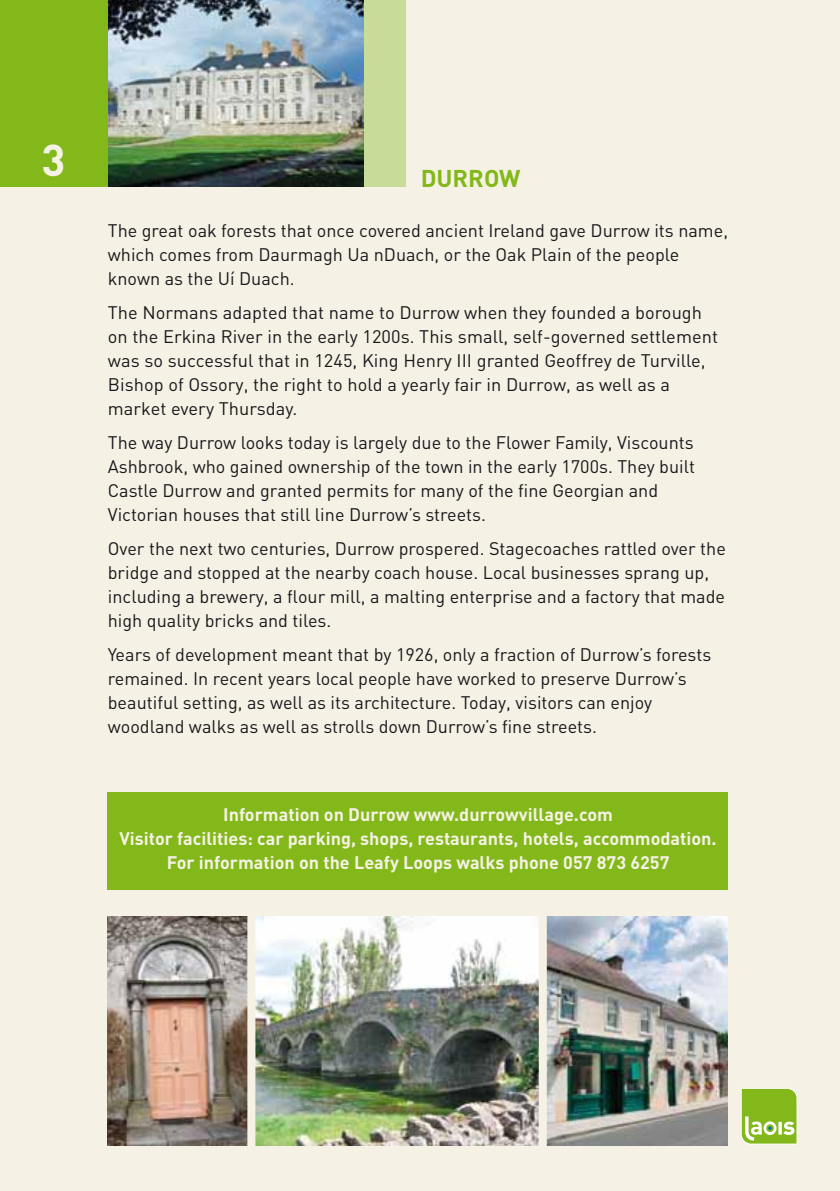
<style>
.page{position:relative;width:840px;height:1191px;background:#fff}
.page>*{position:absolute;margin:0;border:0;box-sizing:border-box;transform-origin:0 0}
.t1{font:700 44px "DIN";color:#f5f2e5}
.t2{font:700 24px "DIN";color:#83b81a}
.t3{font:18px/24px "DIN";color:#1a171c}
.t4{font:700 18px/24px "DIN";color:#f5f2e5;text-align:center}
</style>
<div class="page">
<div style="left:0;top:0;width:839px;height:1191px;background:#f5f2e5"></div>
<img style="left:255px;top:916px;width:283px;height:229px">
<img style="left:107px;top:916px;width:140px;height:229px">
<img style="left:546px;top:916px;width:181px;height:229px">
<div style="left:107px;top:792px;width:620px;height:98px;background:#83b81a"></div>
<div style="left:0;top:0;width:108px;height:187px;background:#83b81a"></div>
<img style="left:108px;top:0;width:256px;height:187px">
<div style="left:364px;top:0;width:41px;height:187px;background:#c8dc99"></div>
<svg style="left:741px;top:1088px;width:56px;height:56px;background:#99c445"></svg>
<h1 class="t1" style="left:42px;top:132px;width:25px">13</h1>
<h2 class="t2" style="left:420px;top:162px;width:18px">durrow</h2>
<p class="t3" style="left:108px;top:218px;width:621px">The great oak forests that once covered ancient Ireland gave Durrow its name, which comes from Daurmagh Ua nDuach, or the Oak Plain of the people known as the Uí Duach.</p>
<p class="t3" style="left:108px;top:300px;width:611px">The Normans adapted that name to Durrow when they founded a borough on the Erkina River in the early 1200s. This small, self-governed settlement was so successful that in 1245, King Henry III granted Geoffrey de Turville, Bishop of Ossory, the right to hold a yearly fair in Durrow, as well as a market every Thursday.</p>
<p class="t3" style="left:108px;top:430px;width:588px">The way Durrow looks today is largely due to the Flower Family, Viscounts Ashbrook, who gained ownership of the town in the early 1700s. They built Castle Durrow and granted permits for many of the fine Georgian and Victorian houses that still line Durrow’s streets.</p>
<p class="t3" style="left:108px;top:536px;width:619px">Over the next two centuries, Durrow prospered. Stagecoaches rattled over the bridge and stopped at the nearby coach house. Local businesses sprang up, including a brewery, a flour mill, a malting enterprise and a factory that made high quality bricks and tiles.</p>
<p class="t3" style="left:108px;top:642px;width:604px">Years of development meant that by 1926, only a fraction of Durrow’s forests remained. In recent years local people have worked to preserve Durrow’s beautiful setting, as well as its architecture. Today, visitors can enjoy woodland walks as well as strolls down Durrow’s fine streets.</p>
<p class="t4" style="left:119px;top:801px;width:598px">Information on Durrow www.durrowvillage.com<br>Visitor facilities: car parking, shops, restaurants, hotels, accommodation.<br>For information on the Leafy Loops walks phone 057 873 6257</p>
</div>
